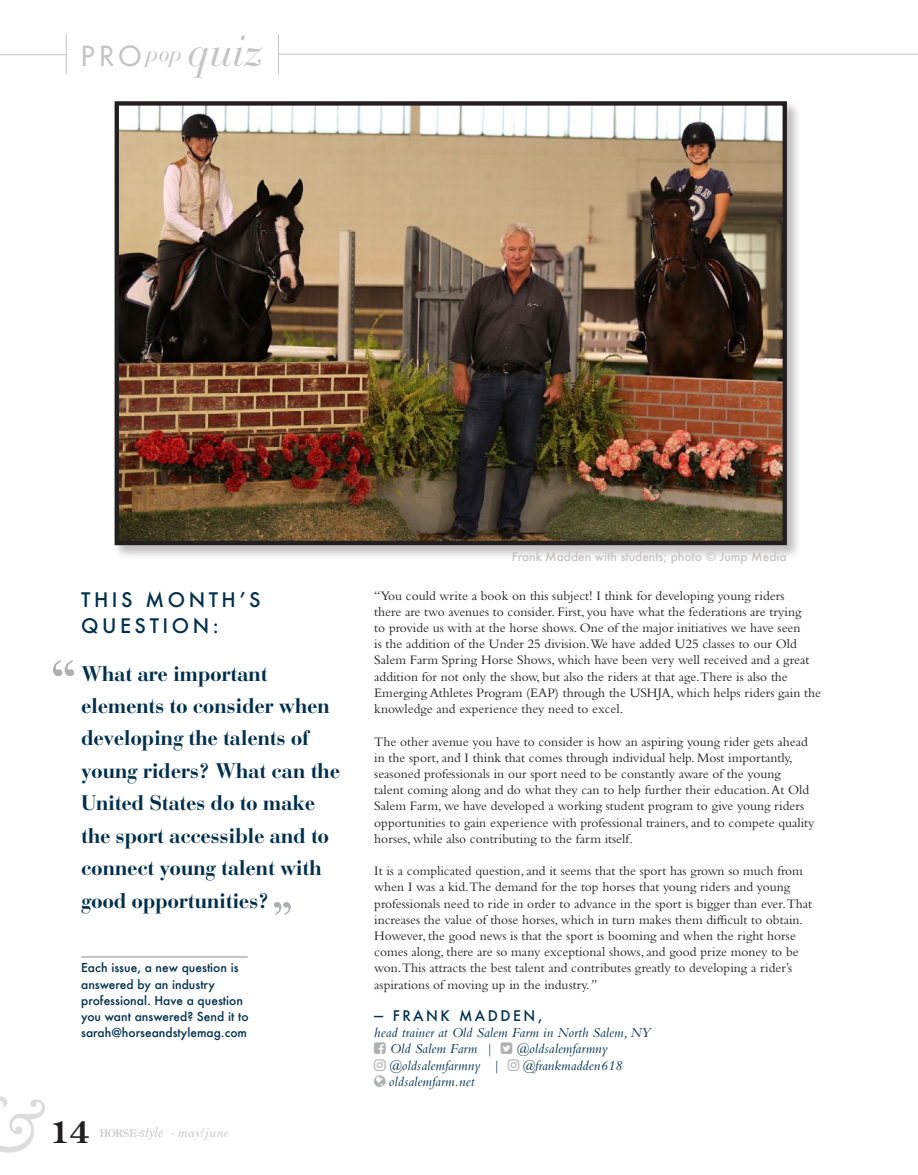
<style>
.page{position:relative;width:918px;height:1175px;background:#fff}
.page>*{position:absolute;margin:0;border:0;box-sizing:border-box;transform-origin:0 0}
.t1{font:43.5px "Bauer Bodoni Italic Os F";color:#c6c4c3;scale:.94 1}
.t2{font:700 30px "Century Old Style Std";color:#231f20}
.t3{font:700 21px/32.4px "Bauer Bodoni";letter-spacing:-.02em;color:#00304d}
.t4{font:500 19.5px "Futura";letter-spacing:.18em;color:#00304d}
.Body_Text{font:italic 14.25px "Bembo Std";letter-spacing:.01em;color:#00304d}
.Body_Text-2{font:500 14.25px "Futura";letter-spacing:.18em;color:#00304d}
.Body_Text-3{font:13.5px/16.2px "Bembo Std";color:#231f20}
.t5{font:italic 13.5px "Bodoni";color:#aeafb3}
.t6{font:500 12px/16.2px "Futura";color:#00304d}
.Bylines_and_captions{font:500 12px "Futura";letter-spacing:-.005em;color:#c6c4c3}
.s1{font-family:"Futura";font-size:27px}
.s2{font-size:22.5px}
.s3{font-style:italic;font-size:14.25px}
</style>
<div class="page">
<svg style="left:274px;top:902px;width:17px;height:13px"></svg>
<svg style="left:53px;top:660px;width:21px;height:16px"></svg>
<hr style="left:279px;top:54px;width:639px;height:1px;background:#c6c4c3">
<hr style="left:278px;top:34px;width:1px;height:40px;background:#c6c4c3">
<hr style="left:0;top:54px;width:67px;height:1px;background:#c6c4c3">
<hr style="left:66px;top:34px;width:1px;height:40px;background:#c6c4c3">
<div style="left:112px;top:99px;width:689px;height:460px;background:#231f20;opacity:.3"></div>
<img style="left:120px;top:106px;width:662px;height:434px">
<div style="left:115px;top:101px;width:672px;height:444px;border:4px solid #231f20"></div>
<hr style="left:81px;top:956px;width:167px;height:1px;background:#aeafb3">
<svg style="left:100px;top:1127px;width:63px;height:12px"></svg>
<svg style="left:0;top:1096px;width:45px;height:56px"></svg>
<p class="t1" style="left:81px;top:24px;width:194px"><span class="s1">P R O</span> <span class="s2">pop</span> quiz</p>
<p class="t4" style="left:81px;top:586px;width:181px">THIS MONTH’S</p>
<p class="t4" style="left:81px;top:612px;width:139px">QUESTION:</p>
<p class="t3" style="left:81px;top:657px;width:261px">What are important elements to consider when developing the talents of young riders? What can the<br>United States do to make the sport accessible and to connect young talent with good opportunities?</p>
<p class="t6" style="left:81px;top:959px;width:159px">Each issue, a new question is</p>
<p class="t6" style="left:81px;top:975px;width:169px">answered by an industry professional. Have a question you want answered? Send it to</p>
<p class="t6" style="left:81px;top:1024px;width:167px">sarah@horseandstylemag.com</p>
<p class="t2" style="left:50px;top:1112px;width:41px">14</p>
<p class="t5" style="left:170px;top:1124px;width:60px">· may/june</p>
<p class="Bylines_and_captions" style="left:512px;top:548px;width:276px">Frank Madden with students; photo © Jump Media</p>
<p class="Body_Text-3" style="left:374px;top:587px;width:448px">“You could write a book on this subject! I think for developing young riders<br>there are two avenues to consider. First, you have what the federations are trying<br>to provide us with at the horse shows. One of the major initiatives we have seen<br>is the addition of the Under 25 division.We have added U25 classes to our Old Salem Farm Spring Horse Shows, which have been very well received and a great addition for not only the show, but also the riders at that age.There is also the Emerging Athletes Program (EAP) through the USHJA, which helps riders gain the knowledge and experience they need to excel.</p>
<p class="Body_Text-3" style="left:374px;top:733px;width:442px">The other avenue you have to consider is how an aspiring young rider gets ahead in the sport, and I think that comes through individual help. Most importantly, seasoned professionals in our sport need to be constantly aware of the young<br>talent coming along and do what they can to help further their education. At Old Salem Farm, we have developed a working student program to give young riders opportunities to gain experience with professional trainers, and to compete quality horses, while also contributing to the farm itself.</p>
<p class="Body_Text-3" style="left:374px;top:862px;width:439px">It is a complicated question, and it seems that the sport has grown so much from when I was a kid.The demand for the top horses that young riders and young professionals need to ride in order to advance in the sport is bigger than ever.That increases the value of those horses, which in turn makes them difficult to obtain.<br>However, the good news is that the sport is booming and when the right horse comes along, there are so many exceptional shows, and good prize money to be won.This attracts the best talent and contributes greatly to developing a rider’s aspirations of moving up in the industry.<span class="s3">”</span></p>
<p class="Body_Text-2" style="left:374px;top:1006px;width:170px">— FRANK MADDEN,</p>
<p class="Body_Text" style="left:374px;top:1024px;width:277px">head trainer at Old Salem Farm in North Salem, NY</p>
<p class="Body_Text" style="left:390px;top:1040px;width:104px">Old Salem Farm |</p>
<p class="Body_Text" style="left:516px;top:1040px;width:93px">@oldsalemfarmny</p>
<p class="Body_Text" style="left:389px;top:1056px;width:112px">@oldsalemfarmny |</p>
<p class="Body_Text" style="left:522px;top:1056px;width:101px">@frankmadden618</p>
<p class="Body_Text" style="left:389px;top:1073px;width:87px">oldsalemfarm.net</p>
</div>
